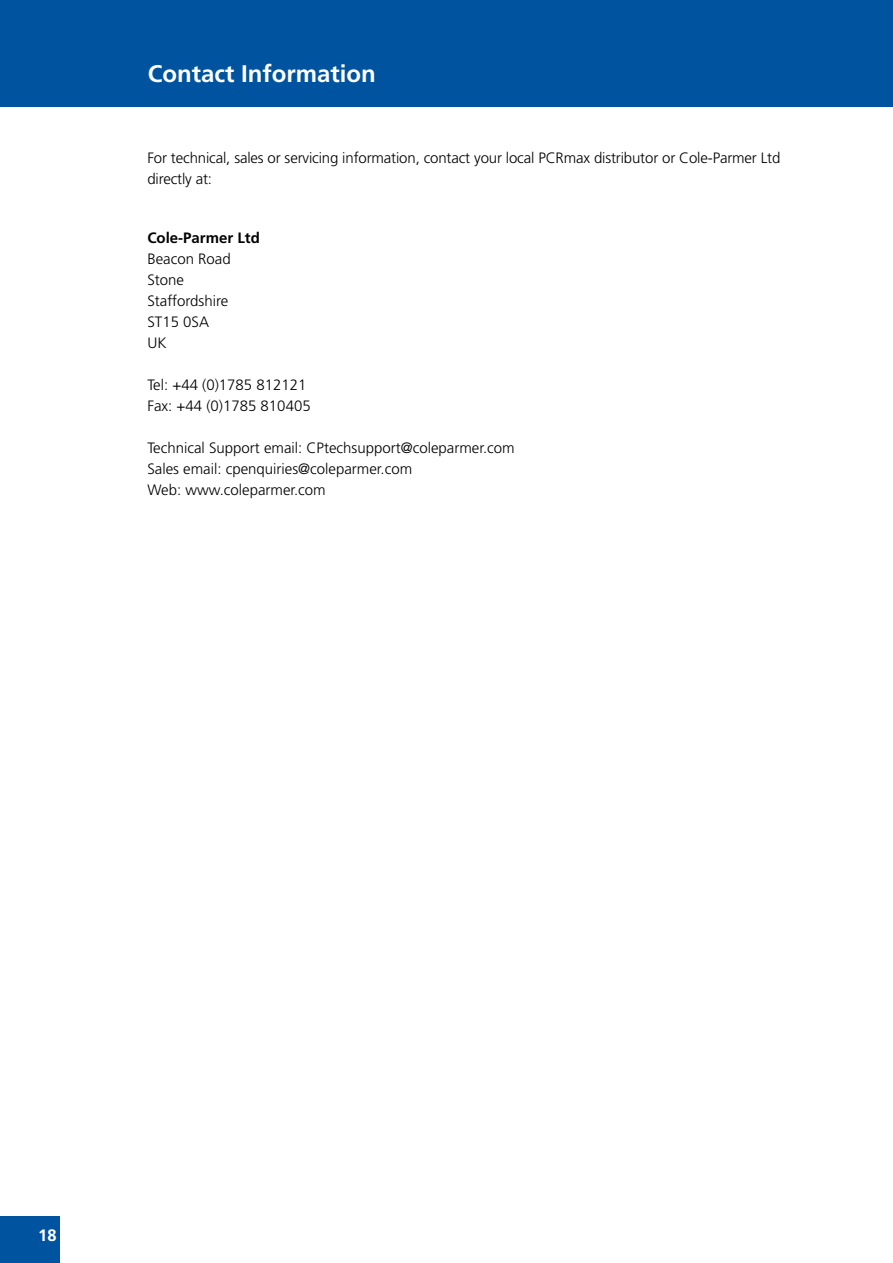
<style>
.page{position:relative;width:893px;height:1263px;background:#fff}
.page>*{position:absolute;margin:0;border:0;box-sizing:border-box;transform-origin:0 0}
.t1{font:700 24px "Frutiger";color:#fff}
.t2{font:700 16.5px "Frutiger";color:#fff}
.t3{font:300 15px/21px "Frutiger";color:#000}
.t4{font:700 15px "Frutiger";color:#000}
</style>
<div class="page">
<div style="left:0;top:0;width:893px;height:106px;background:#00539f"></div>
<div style="left:0;top:1216px;width:60px;height:47px;background:#00539f"></div>
<h1 class="t1" style="left:148px;top:59px;width:230px">Contact Information</h1>
<p class="t3" style="left:147px;top:148px;width:635px">For technical, sales or servicing information, contact your local PCRmax distributor or Cole-Parmer Ltd directly at:</p>
<p class="t4" style="left:147px;top:229px;width:114px">Cole-Parmer Ltd</p>
<p class="t3" style="left:147px;top:249px;width:85px">Beacon Road<br>Stone<br>Staffordshire<br>ST15 0SA<br>UK</p>
<p class="t3" style="left:147px;top:375px;width:165px">Tel: +44 (0)1785 812121<br>Fax: +44 (0)1785 810405</p>
<p class="t3" style="left:147px;top:438px;width:369px">Technical Support email: CPtechsupport@coleparmer.com<br>Sales email: cpenquiries@coleparmer.com<br>Web: www.coleparmer.com</p>
<p class="t2" style="left:38px;top:1226px;width:20px">18</p>
</div>
